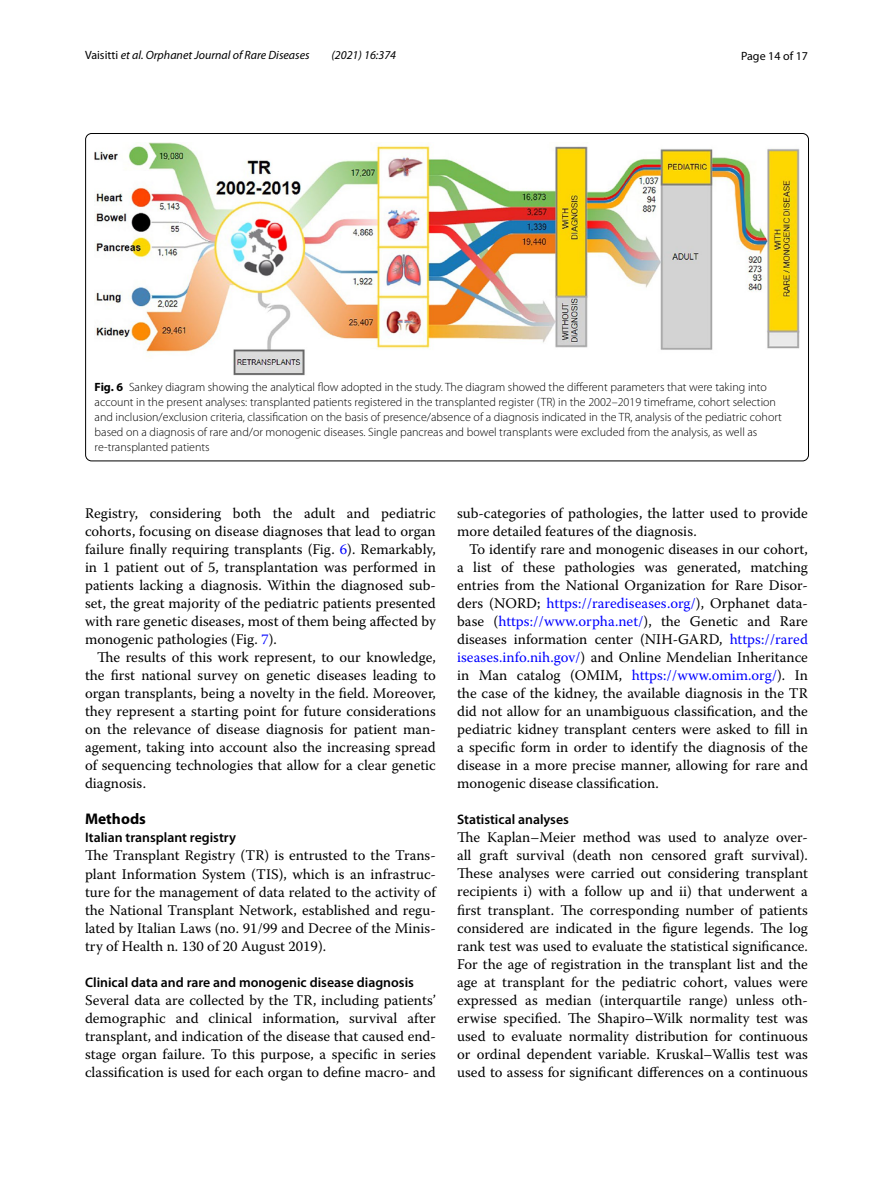
<style>
.page{position:relative;width:893px;height:1187px;background:#fff}
.page>*{position:absolute;margin:0;border:0;box-sizing:border-box;transform-origin:0 0}
.t1{font:700 15.45px "Myriad Pro";color:#000}
.t2{font:14.7px/18px "Warnock Pro";color:#000;text-align:justify}
.t3{font:600 13.8px "Myriad Pro";color:#000}
.t4{font:300 12px/15px "Myriad Pro";color:#000}
.t5{font:italic 12px "Myriad Pro";color:#000}
.t6{font:12px "Myriad Pro";color:#000}
.s1{font-style:normal}
.s2{font-weight:700}
.s3{color:#00f}
</style>
<div class="page">
<img style="left:94px;top:142px;width:706px;height:234px">
<p class="t5" style="left:85px;top:48px;width:226px"><span class="s1">Vaisitti</span> et al. Orphanet Journal of Rare Diseases</p>
<p class="t5" style="left:331px;top:48px;width:66px">(2021) 16:374</p>
<p class="t6" style="left:741px;top:48px;width:68px">Page 14 of 17</p>
<p class="t4" style="left:95px;top:380px;width:689px"><span class="s2">Fig. 6</span> Sankey diagram showing the analytical flow adopted in the study. The diagram showed the different parameters that were taking into account in the present analyses: transplanted patients registered in the transplanted register (TR) in the 2002–2019 timeframe, cohort selection and inclusion/exclusion criteria, classification on the basis of presence/absence of a diagnosis indicated in the TR, analysis of the pediatric cohort based on a diagnosis of rare and/or monogenic diseases. Single pancreas and bowel transplants were excluded from the analysis, as well as re-transplanted patients</p>
<p class="t2" style="left:85px;top:504px;width:352px">Registry, considering both the adult and pediatric cohorts, focusing on disease diagnoses that lead to organ failure finally requiring transplants (Fig. <span class="s3">6</span>). Remarkably, in 1 patient out of 5, transplantation was performed in patients lacking a diagnosis. Within the diagnosed sub&shy;set, the great majority of the pediatric patients presented with rare genetic diseases, most of them being affected by monogenic pathologies (Fig. <span class="s3">7</span>).</p>
<p class="t2" style="left:85px;top:648px;width:352px;text-indent:12px">The results of this work represent, to our knowledge, the first national survey on genetic diseases leading to organ transplants, being a novelty in the field. Moreover, they represent a starting point for future considerations on the relevance of disease diagnosis for patient man&shy;agement, taking into account also the increasing spread of sequencing technologies that allow for a clear genetic diagnosis.</p>
<p class="t1" style="left:85px;top:809px;width:62px">Methods</p>
<p class="t3" style="left:85px;top:829px;width:152px">Italian transplant registry</p>
<p class="t2" style="left:85px;top:846px;width:352px">The Transplant Registry (TR) is entrusted to the Trans&shy;plant Information System (TIS), which is an infrastruc&shy;ture for the management of data related to the activity of the National Transplant Network, established and regu&shy;lated by Italian Laws (no. 91/99 and Decree of the Minis&shy;try of Health n. 130 of 20 August 2019).</p>
<p class="t3" style="left:85px;top:973px;width:330px">Clinical data and rare and monogenic disease diagnosis</p>
<p class="t2" style="left:85px;top:990px;width:352px">Several data are collected by the TR, including patients’ demographic and clinical information, survival after transplant, and indication of the disease that caused end&shy;stage organ failure. To this purpose, a specific in series classification is used for each organ to define macro- and</p>
<p class="t2" style="left:457px;top:504px;width:352px">sub-categories of pathologies, the latter used to provide more detailed features of the diagnosis.</p>
<p class="t2" style="left:457px;top:540px;width:352px;text-indent:12px">To identify rare and monogenic diseases in our cohort, a list of these pathologies was generated, matching entries from the National Organization for Rare Disor&shy;ders (NORD; <span class="s3">https://rarediseases.org/</span>), Orphanet data&shy;base (<span class="s3">https://www.orpha.net/</span>), the Genetic and Rare diseases information center (NIH-GARD, <span class="s3">https://rared iseases.info.nih.gov/</span>) and Online Mendelian Inheritance in Man catalog (OMIM, <span class="s3">https://www.omim.org/</span>). In the case of the kidney, the available diagnosis in the TR did not allow for an unambiguous classification, and the pediatric kidney transplant centers were asked to fill in a specific form in order to identify the diagnosis of the disease in a more precise manner, allowing for rare and monogenic disease classification.</p>
<p class="t3" style="left:457px;top:811px;width:113px">Statistical analyses</p>
<p class="t2" style="left:457px;top:828px;width:352px">The Kaplan–Meier method was used to analyze over&shy;all graft survival (death non censored graft survival).<br>These analyses were carried out considering transplant recipients i) with a follow up and ii) that underwent a first transplant. The corresponding number of patients considered are indicated in the figure legends. The log rank test was used to evaluate the statistical significance.<br>For the age of registration in the transplant list and the age at transplant for the pediatric cohort, values were expressed as median (interquartile range) unless oth&shy;erwise specified. The Shapiro–Wilk normality test was used to evaluate normality distribution for continuous or ordinal dependent variable. Kruskal–Wallis test was used to assess for significant differences on a continuous</p>
</div>
